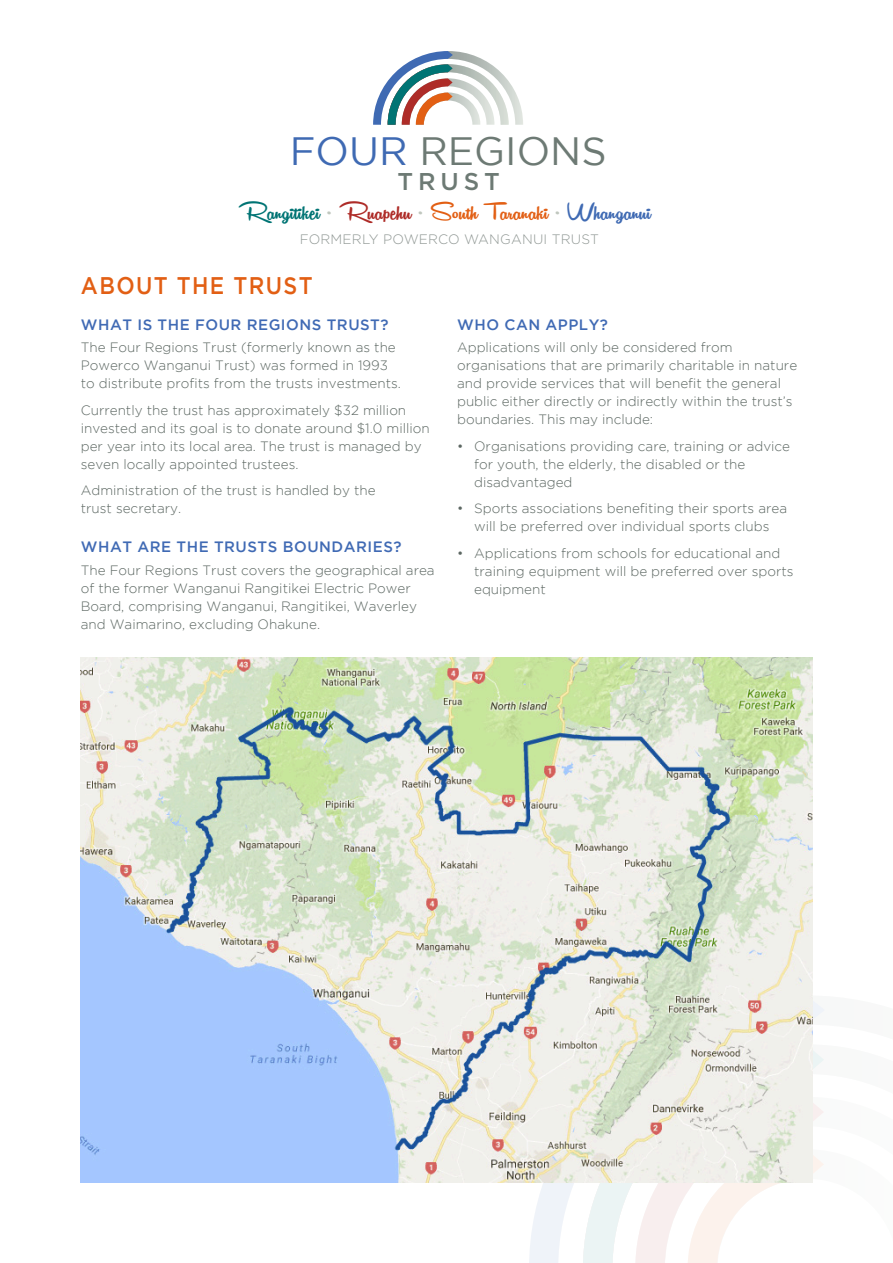
<style>
.page{position:relative;width:893px;height:1263px;background:#fff}
.page>*{position:absolute;margin:0;border:0;box-sizing:border-box;transform-origin:0 0}
.t1{font:39.45px "Gotham";color:#6d7a74}
.t2{font:27.15px "Remachine Script Personal Use Only";color:#e25f14;scale:1.06 1}
.t3{font:500 24.3px "Gotham";letter-spacing:.205em;color:#6d7a74}
.Page_Hdr{font:500 24px "Gotham";letter-spacing:.065em;color:#e25f14;scale:.9 1}
.Subhead{font:500 15px "Gotham";letter-spacing:.035em;color:#406ab4}
.t4{font:300 13.65px "Gotham";letter-spacing:.015em;color:rgb(92 103 98/.69)}
.body{font:300 13.5px/18px "Gotham";color:#5c6762}
.body_indent{font:300 13.5px/18px "Gotham";color:#5c6762}
.s1{color:#3f6ab3}
.s2{color:#007474}
.s3{font-size:21.45px;color:#c0c7be}
.s4{color:#ae2c28}
</style>
<div class="page">
<svg style="left:529px;top:995px;width:296px;height:268px"></svg>
<svg style="left:373px;top:51px;width:150px;height:74px"></svg>
<img style="left:81px;top:657px;width:731px;height:525px">
<p class="t1" style="left:290px;top:129px;width:318px"><span class="s1">FOUR</span> REGIONS</p>
<p class="t3" style="left:397px;top:166px;width:104px">TRUST</p>
<p class="t2" style="left:238px;top:196px;width:391px"><span class="s2">Rangitikei</span> <span class="s3">•</span> <span class="s4">Ruapehu</span> <span class="s3">•</span> South Taranaki <span class="s3">•</span> <span class="s1">Whanganui</span></p>
<p class="t4" style="left:300px;top:231px;width:300px">FORMERLY POWERCO WANGANUI TRUST</p>
<p class="Page_Hdr" style="left:81px;top:272px;width:259px">ABOUT THE TRUST</p>
<p class="Subhead" style="left:81px;top:316px;width:309px">WHAT IS THE FOUR REGIONS TRUST?</p>
<p class="body" style="left:81px;top:338px;width:322px">The Four Regions Trust (formerly known as the<br>Powerco Wanganui Trust) was formed in 1993 to distribute profits from the trusts investments.</p>
<p class="body" style="left:81px;top:401px;width:350px">Currently the trust has approximately $32 million invested and its goal is to donate around $1.0 million per year into its local area. The trust is managed by seven locally appointed trustees.</p>
<p class="body" style="left:81px;top:481px;width:296px">Administration of the trust is handled by the trust secretary.</p>
<p class="Subhead" style="left:81px;top:539px;width:322px">WHAT ARE THE TRUSTS BOUNDARIES?</p>
<p class="body" style="left:81px;top:561px;width:355px">The Four Regions Trust covers the geographical area of the former Wanganui Rangitikei Electric Power Board, comprising Wanganui, Rangitikei, Waverley and Waimarino, excluding Ohakune.</p>
<p class="Subhead" style="left:457px;top:316px;width:152px">WHO CAN APPLY?</p>
<p class="body" style="left:457px;top:338px;width:342px">Applications will only be considered from organisations that are primarily charitable in nature and provide services that will benefit the general public either directly or indirectly within the trust’s boundaries. This may include:</p>
<p class="body_indent" style="left:474px;top:437px;width:317px;text-indent:-17px">• Organisations providing care, training or advice for youth, the elderly, the disabled or the disadvantaged</p>
<p class="body_indent" style="left:457px;top:499px;width:331px;text-align:center">• Sports associations benefiting their sports area will be preferred over individual sports clubs</p>
<p class="body_indent" style="left:474px;top:544px;width:321px;text-indent:-17px">• Applications from schools for educational and training equipment will be preferred over sports equipment</p>
</div>
